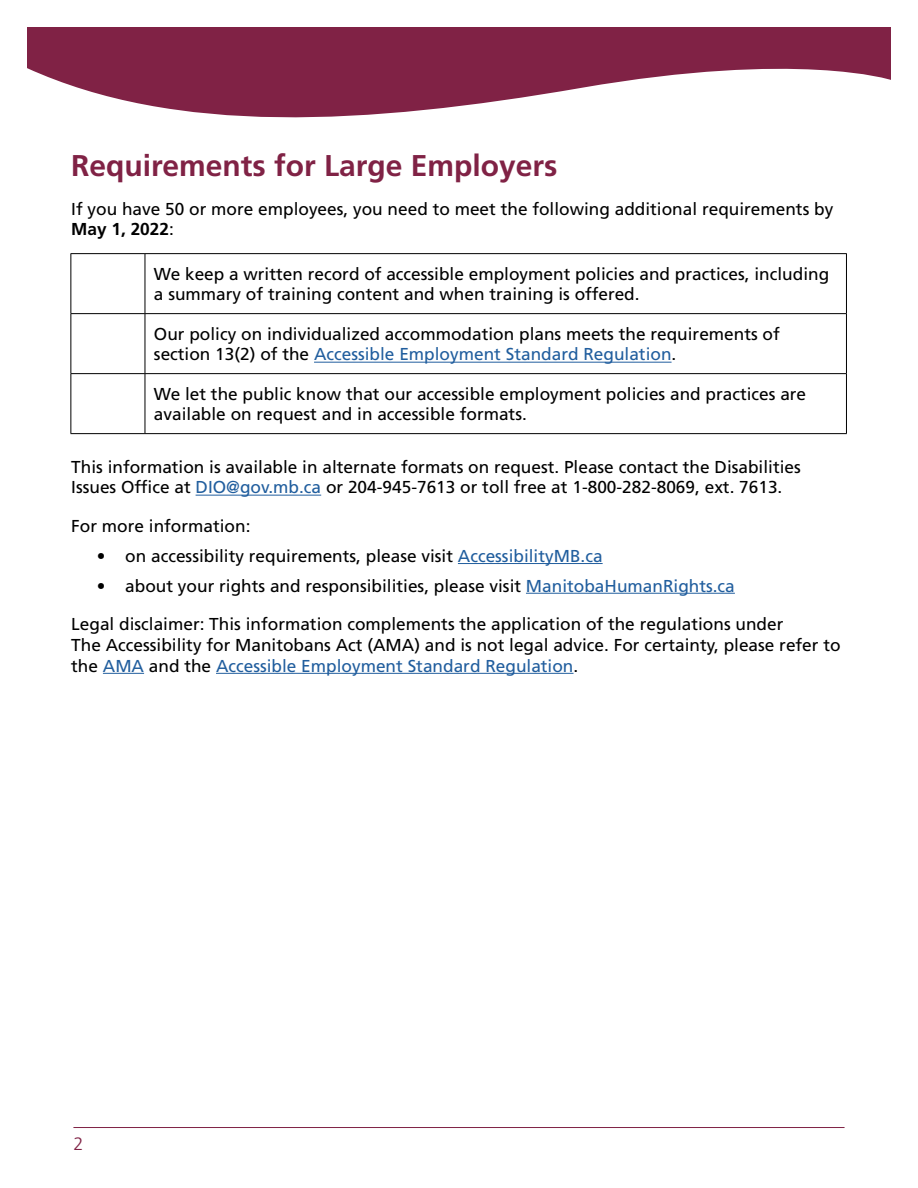
<style>
.page{position:relative;width:918px;height:1188px;background:#fff}
.page>*{position:absolute;margin:0;border:0;box-sizing:border-box;transform-origin:0 0}
.Subtitles{font:700 30px "Frutiger LT Std";color:#802245}
.t1{font:300 18px "Frutiger";color:#802245}
.Text{font:17.25px/20.7px "Frutiger LT Std";color:#000}
.Light_bullets{font:17.25px "Frutiger LT Std";color:#000}
.s1{font-weight:700}
.s2{color:#215e9e}
</style>
<div class="page">
<hr style="left:73px;top:1127px;width:772px;height:1px;background:#802245">
<svg style="left:27px;top:27px;width:864px;height:91px;fill:#802245"></svg>
<hr style="left:196px;top:495px;width:125px;height:1px;background:#215e9e">
<hr style="left:458px;top:563px;width:145px;height:1px;background:#215e9e">
<hr style="left:526px;top:593px;width:209px;height:1px;background:#215e9e">
<hr style="left:103px;top:673px;width:41px;height:1px;background:#215e9e">
<hr style="left:216px;top:673px;width:358px;height:1px;background:#215e9e">
<hr style="left:70px;top:253px;width:75px;height:1px;background:#000">
<hr style="left:70px;top:254px;width:1px;height:59px;background:#000">
<hr style="left:145px;top:253px;width:702px;height:1px;background:#000">
<hr style="left:145px;top:254px;width:1px;height:59px;background:#000">
<hr style="left:846px;top:254px;width:1px;height:59px;background:#000">
<hr style="left:70px;top:313px;width:75px;height:1px;background:#000">
<hr style="left:70px;top:314px;width:1px;height:59px;background:#000">
<hr style="left:145px;top:313px;width:702px;height:1px;background:#000">
<hr style="left:145px;top:314px;width:1px;height:59px;background:#000">
<hr style="left:846px;top:314px;width:1px;height:59px;background:#000">
<hr style="left:70px;top:373px;width:75px;height:1px;background:#000">
<hr style="left:70px;top:374px;width:1px;height:59px;background:#000">
<hr style="left:145px;top:373px;width:702px;height:1px;background:#000">
<hr style="left:145px;top:374px;width:1px;height:59px;background:#000">
<hr style="left:846px;top:374px;width:1px;height:59px;background:#000">
<hr style="left:70px;top:433px;width:75px;height:1px;background:#000">
<hr style="left:145px;top:433px;width:702px;height:1px;background:#000">
<hr style="left:314px;top:362px;width:358px;height:1px;background:#215e9e">
<p class="Subtitles" style="left:71px;top:148px;width:488px">Requirements for Large Employers</p>
<p class="Text" style="left:71px;top:198px;width:764px">If you have 50 or more employees, you need to meet the following additional requirements by<br><span class="s1">May 1, 2022</span>:</p>
<p class="Text" style="left:154px;top:263px;width:677px">We keep a written record of accessible employment policies and practices, including a summary of training content and when training is offered.</p>
<p class="Text" style="left:154px;top:323px;width:627px">Our policy on individualized accommodation plans meets the requirements of section 13(2) of the <span class="s2">Accessible Employment Standard Regulation</span>.</p>
<p class="Text" style="left:154px;top:383px;width:654px">We let the public know that our accessible employment policies and practices are available on request and in accessible formats.</p>
<p class="Text" style="left:71px;top:456px;width:731px">This information is available in alternate formats on request. Please contact the Disabilities<br>Issues Office at <span class="s2">DIO@gov.mb.ca</span> or 204-945-7613 or toll free at 1-800-282-8069, ext. 7613.</p>
<p class="Text" style="left:71px;top:516px;width:181px">For more information:</p>
<p class="Light_bullets" style="left:97px;top:546px;width:507px">• on accessibility requirements, please visit <span class="s2">AccessibilityMB.ca</span></p>
<p class="Light_bullets" style="left:97px;top:575px;width:640px">• about your rights and responsibilities, please visit <span class="s2">ManitobaHumanRights.ca</span></p>
<p class="Text" style="left:71px;top:614px;width:771px">Legal disclaimer: This information complements the application of the regulations under<br>The Accessibility for Manitobans Act (AMA) and is not legal advice. For certainty, please refer to the <span class="s2">AMA</span> and the <span class="s2">Accessible Employment Standard Regulation</span>.</p>
<p class="t1" style="left:73px;top:1134px;width:12px">2</p>
</div>
